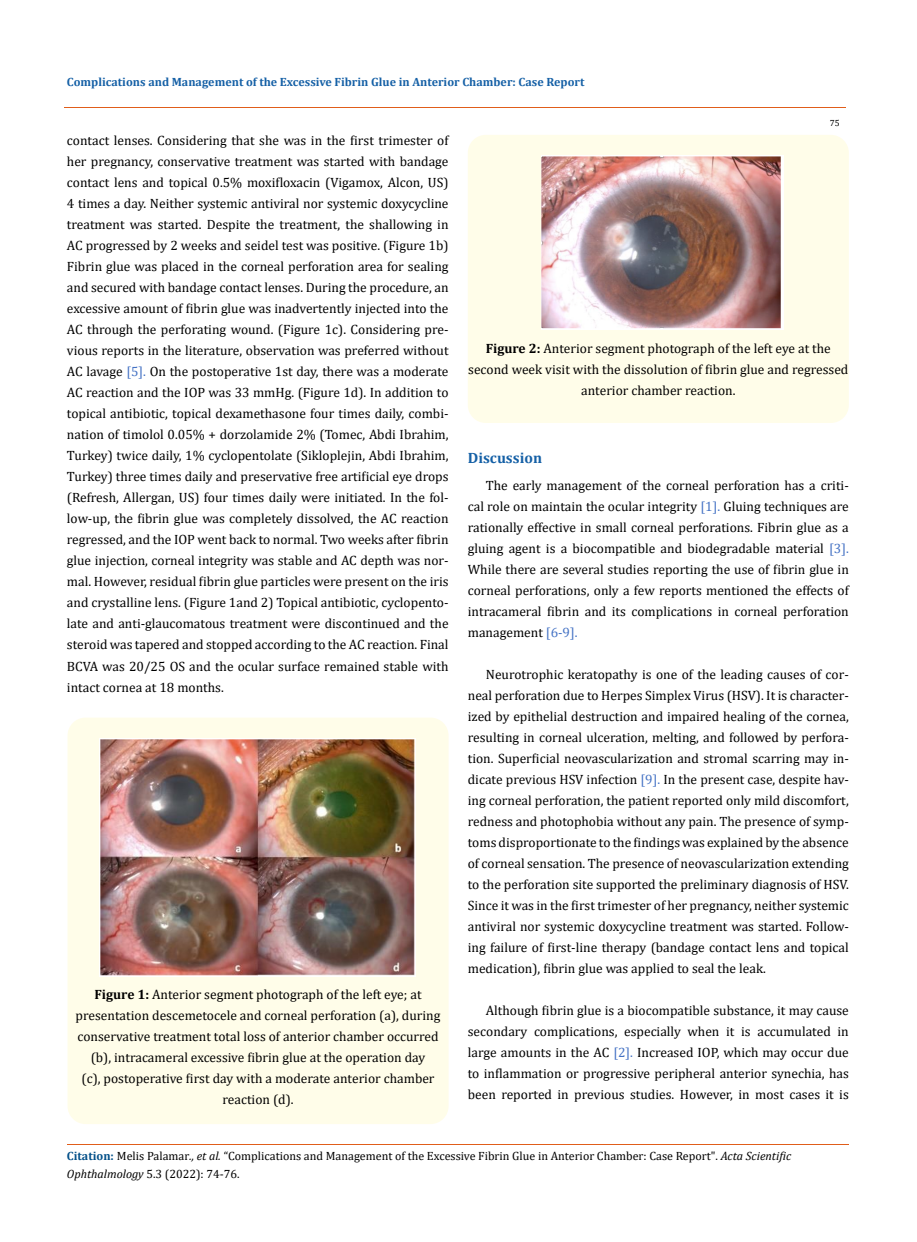
<style>
.page{position:relative;width:917px;height:1242px;background:#fff}
.page>*{position:absolute;margin:0;border:0;box-sizing:border-box;transform-origin:0 0}
.t1{font:700 15px "Cambria";color:#1560a6}
.t2{font:13.5px/21px "Cambria";color:#000;text-align:justify}
.t3{font:12px/18px "Cambria";color:#000}
.t4{font:700 12px "Cambria";color:#1560a6}
.t5{font:9px "Cambria";color:#000}
.s1{color:#4472c4}
.s2{font-weight:700}
.s3{font-weight:700;color:#035089}
.s4{font-style:italic}
</style>
<div class="page">
<div style="left:68px;top:718px;width:380px;height:406px;background:#fffde9;border-radius:18px"></div>
<img style="left:100px;top:738px;width:315px;height:238px">
<div style="left:468px;top:135px;width:380px;height:288px;background:#fffde9;border-radius:18px"></div>
<img style="left:542px;top:156px;width:241px;height:173px">
<hr style="left:64px;top:108px;width:781px;height:1px;background:#e05d1a">
<hr style="left:67px;top:1144px;width:781px;height:1px;background:#e05d1a">
<p class="t4" style="left:67px;top:73px;width:519px">Complications and Management of the Excessive Fibrin Glue in Anterior Chamber: Case Report</p>
<p class="t5" style="left:829px;top:118px;width:11px">75</p>
<p class="t2" style="left:67px;top:130px;width:383px">contact lenses. Considering that she was in the first trimester of her pregnancy, conservative treatment was started with bandage contact lens and topical 0.5% moxifloxacin (Vigamox, Alcon, US)<br>4 times a day. Neither systemic antiviral nor systemic doxycycline treatment was started. Despite the treatment, the shallowing in AC progressed by 2 weeks and seidel test was positive. (Figure 1b)<br>Fibrin glue was placed in the corneal perforation area for sealing and secured with bandage contact lenses. During the procedure, an excessive amount of fibrin glue was inadvertently injected into the AC through the perforating wound. (Figure 1c). Considering pre&shy;vious reports in the literature, observation was preferred without AC lavage <span class="s1">[5].</span> On the postoperative 1st day, there was a moderate AC reaction and the IOP was 33 mmHg. (Figure 1d). In addition to topical antibiotic, topical dexamethasone four times daily, combi&shy;nation of timolol 0.05% + dorzolamide 2% (Tomec, Abdi Ibrahim, Turkey) twice daily, 1% cyclopentolate (Sikloplejin, Abdi Ibrahim, Turkey) three times daily and preservative free artificial eye drops (Refresh, Allergan, US) four times daily were initiated. In the fol&shy;low-up, the fibrin glue was completely dissolved, the AC reaction regressed, and the IOP went back to normal. Two weeks after fibrin glue injection, corneal integrity was stable and AC depth was nor&shy;mal. However, residual fibrin glue particles were present on the iris and crystalline lens. (Figure 1and 2) Topical antibiotic, cyclopento&shy;late and anti-glaucomatous treatment were discontinued and the steroid was tapered and stopped according to the AC reaction. Final BCVA was 20/25 OS and the ocular surface remained stable with intact cornea at 18 months.</p>
<p class="t2" style="left:76px;top:984px;width:366px;text-align:center"><span class="s2">Figure 1:</span> Anterior segment photograph of the left eye; at presentation descemetocele and corneal perforation (a), during conservative treatment total loss of anterior chamber occurred (b), intracameral excessive fibrin glue at the operation day<br>(c), postoperative first day with a moderate anterior chamber reaction (d).</p>
<p class="t2" style="left:468px;top:338px;width:381px;text-align:center"><span class="s2">Figure 2:</span> Anterior segment photograph of the left eye at the second week visit with the dissolution of fibrin glue and regressed anterior chamber reaction.</p>
<p class="t1" style="left:468px;top:447px;width:76px">Discussion</p>
<p class="t2" style="left:468px;top:475px;width:382px;text-indent:18px">The early management of the corneal perforation has a criti&shy;cal role on maintain the ocular integrity <span class="s1">[1].</span> Gluing techniques are rationally effective in small corneal perforations. Fibrin glue as a gluing agent is a biocompatible and biodegradable material <span class="s1">[3].<br></span>While there are several studies reporting the use of fibrin glue in corneal perforations, only a few reports mentioned the effects of intracameral fibrin and its complications in corneal perforation management <span class="s1">[6-9].</span></p>
<p class="t2" style="left:468px;top:664px;width:382px;text-indent:18px">Neurotrophic keratopathy is one of the leading causes of cor&shy;neal perforation due to Herpes Simplex Virus (HSV). It is character&shy;ized by epithelial destruction and impaired healing of the cornea, resulting in corneal ulceration, melting, and followed by perfora&shy;tion. Superficial neovascularization and stromal scarring may in&shy;dicate previous HSV infection <span class="s1">[9].</span> In the present case, despite hav&shy;ing corneal perforation, the patient reported only mild discomfort, redness and photophobia without any pain. The presence of symp&shy;toms disproportionate to the findings was explained by the absence of corneal sensation. The presence of neovascularization extending to the perforation site supported the preliminary diagnosis of HSV.<br>Since it was in the first trimester of her pregnancy, neither systemic antiviral nor systemic doxycycline treatment was started. Follow&shy;ing failure of first-line therapy (bandage contact lens and topical medication), fibrin glue was applied to seal the leak.</p>
<p class="t2" style="left:468px;top:1000px;width:382px;text-indent:18px">Although fibrin glue is a biocompatible substance, it may cause secondary complications, especially when it is accumulated in large amounts in the AC <span class="s1">[2].</span> Increased IOP, which may occur due to inflammation or progressive peripheral anterior synechia, has been reported in previous studies. However, in most cases it is</p>
<p class="t3" style="left:67px;top:1147px;width:725px"><span class="s3">Citation:</span> Melis Palamar<span class="s4">., et al.</span> “Complications and Management of the Excessive Fibrin Glue in Anterior Chamber: Case Report". <span class="s4">Acta Scientific<br>Ophthalmology</span> 5.3 (2022): 74-76.</p>
</div>
